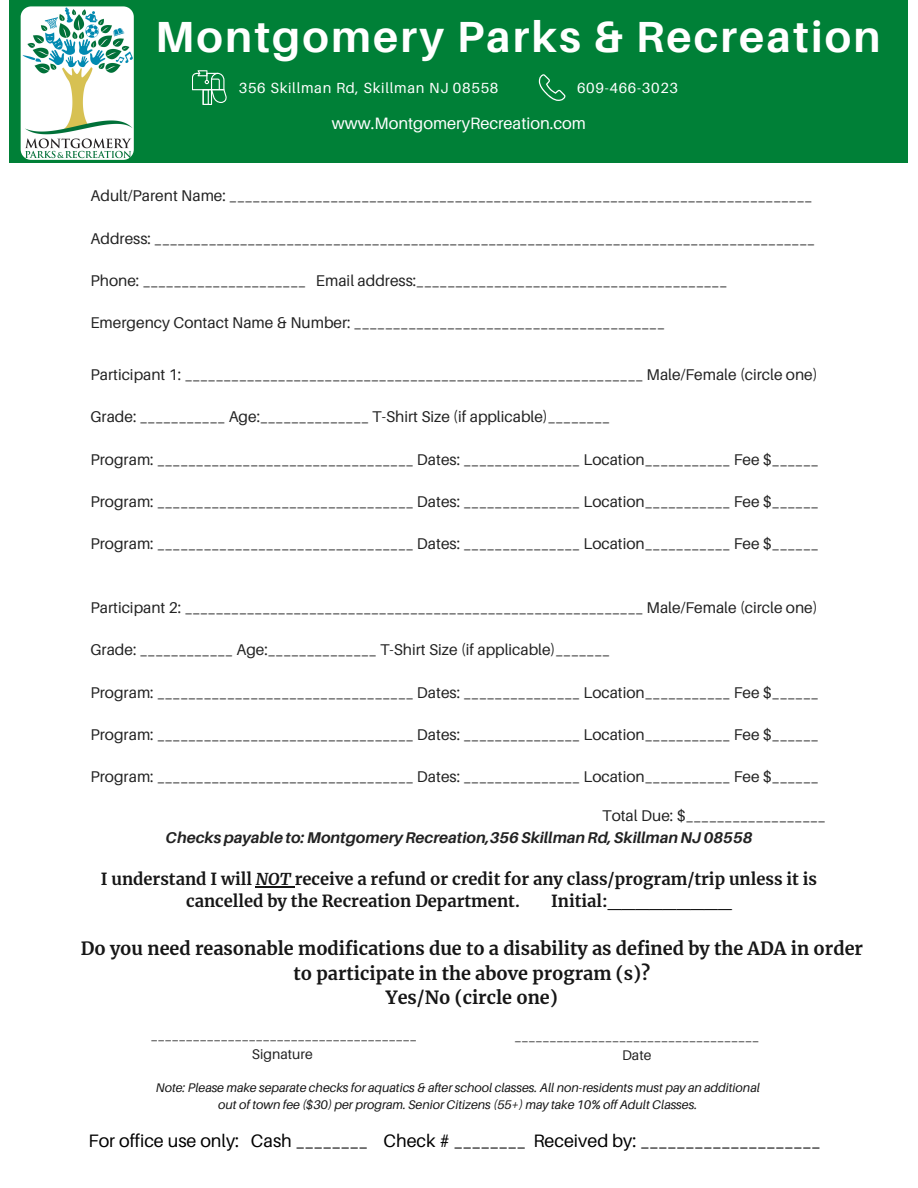
<style>
.page{position:relative;width:918px;height:1188px;background:#fff}
.page>*{position:absolute;margin:0;border:0;box-sizing:border-box;transform-origin:0 0}
.t1{font:700 43.65px "Aileron";letter-spacing:.05em;color:#fff}
.t2{font:700 18px/24.8px "Merriweather";color:#161616;text-align:center}
.t3{font:18px "Aileron";color:#000}
.t4{font:700 16.5px/22.5px "Merriweather";color:#161616}
.t5{font:16.5px "Aileron";color:#fff}
.t6{font:15.6px "Aileron";color:#222}
.t7{font:italic 700 15.6px "Aileron";color:#222}
.t8{font:14.7px "Aileron";letter-spacing:.05em;color:#fff}
.t9{font:13.95px/19.2px "Aileron";color:#222;text-align:center}
.t10{font:italic 12.45px/16.6px "Aileron";color:#161616;text-align:center}
.s1{font-style:italic}
</style>
<div class="page">
<div style="left:10px;top:0;width:897px;height:162px;background:#008037"></div>
<svg style="left:539px;top:74px;width:27px;height:27px"></svg>
<svg style="left:192px;top:70px;width:35px;height:35px"></svg>
<svg style="left:20px;top:6px;width:114px;height:154px"></svg>
<hr style="left:256px;top:886px;width:35px;height:1px;background:#161616">
<h1 class="t1" style="left:155px;top:10px;width:727px">Montgomery Parks &amp; Recreation</h1>
<p class="t8" style="left:239px;top:79px;width:261px">356 Skillman Rd, Skillman NJ 08558</p>
<p class="t8" style="left:577px;top:79px;width:103px">609-466-3023</p>
<p class="t5" style="left:332px;top:113px;width:256px">www.MontgomeryRecreation.com</p>
<p class="t6" style="left:91px;top:186px;width:723px">Adult/Parent Name: ___________________________________________________________________________</p>
<p class="t6" style="left:91px;top:228px;width:726px">Address: _____________________________________________________________________________________</p>
<p class="t6" style="left:91px;top:271px;width:638px">Phone: _____________________ Email address:________________________________________</p>
<p class="t6" style="left:91px;top:313px;width:576px">Emergency Contact Name &amp; Number: ________________________________________</p>
<p class="t6" style="left:91px;top:365px;width:729px">Participant 1: ___________________________________________________________ Male/Female (circle one)</p>
<p class="t6" style="left:91px;top:407px;width:521px">Grade: ___________ Age:______________ T-Shirt Size (if applicable)________</p>
<p class="t6" style="left:91px;top:450px;width:730px">Program: _________________________________ Dates: _______________ Location___________ Fee $______</p>
<p class="t6" style="left:91px;top:492px;width:730px">Program: _________________________________ Dates: _______________ Location___________ Fee $______</p>
<p class="t6" style="left:91px;top:534px;width:730px">Program: _________________________________ Dates: _______________ Location___________ Fee $______</p>
<p class="t6" style="left:91px;top:598px;width:729px">Participant 2: ___________________________________________________________ Male/Female (circle one)</p>
<p class="t6" style="left:91px;top:640px;width:521px">Grade: ____________ Age:______________ T-Shirt Size (if applicable)_______</p>
<p class="t6" style="left:91px;top:682px;width:730px">Program: _________________________________ Dates: _______________ Location___________ Fee $______</p>
<p class="t6" style="left:91px;top:725px;width:730px">Program: _________________________________ Dates: _______________ Location___________ Fee $______</p>
<p class="t6" style="left:91px;top:767px;width:730px">Program: _________________________________ Dates: _______________ Location___________ Fee $______</p>
<p class="t6" style="left:602px;top:806px;width:225px">Total Due: $__________________</p>
<p class="t7" style="left:165px;top:828px;width:589px">Checks payable to: Montgomery Recreation,356 Skillman Rd, Skillman NJ 08558</p>
<p class="t4" style="left:186px;top:868px;width:632px;text-indent:-85px">I understand I will <span class="s1">NOT</span> receive a refund or credit for any class/program/trip unless it is cancelled by the Recreation Department.</p>
<p class="t4" style="left:551px;top:890px;width:182px">Initial:_________</p>
<p class="t2" style="left:81px;top:936px;width:784px">Do you need reasonable modifications due to a disability as defined by the ADA in order to participate in the above program (s)?<br>Yes/No (circle one)</p>
<p class="t9" style="left:151px;top:1025px;width:267px">______________________________________<br>Signature</p>
<p class="t9" style="left:514px;top:1026px;width:246px">___________________________________<br>Date</p>
<p class="t10" style="left:156px;top:1079px;width:606px">Note: Please make separate checks for aquatics &amp; after school classes. All non-residents must pay an additional out of town fee ($30) per program. Senior Citizens (55+) may take 10% off Adult Classes.</p>
<p class="t3" style="left:89px;top:1130px;width:733px">For office use only: Cash ________ Check # ________ Received by: ____________________</p>
</div>
